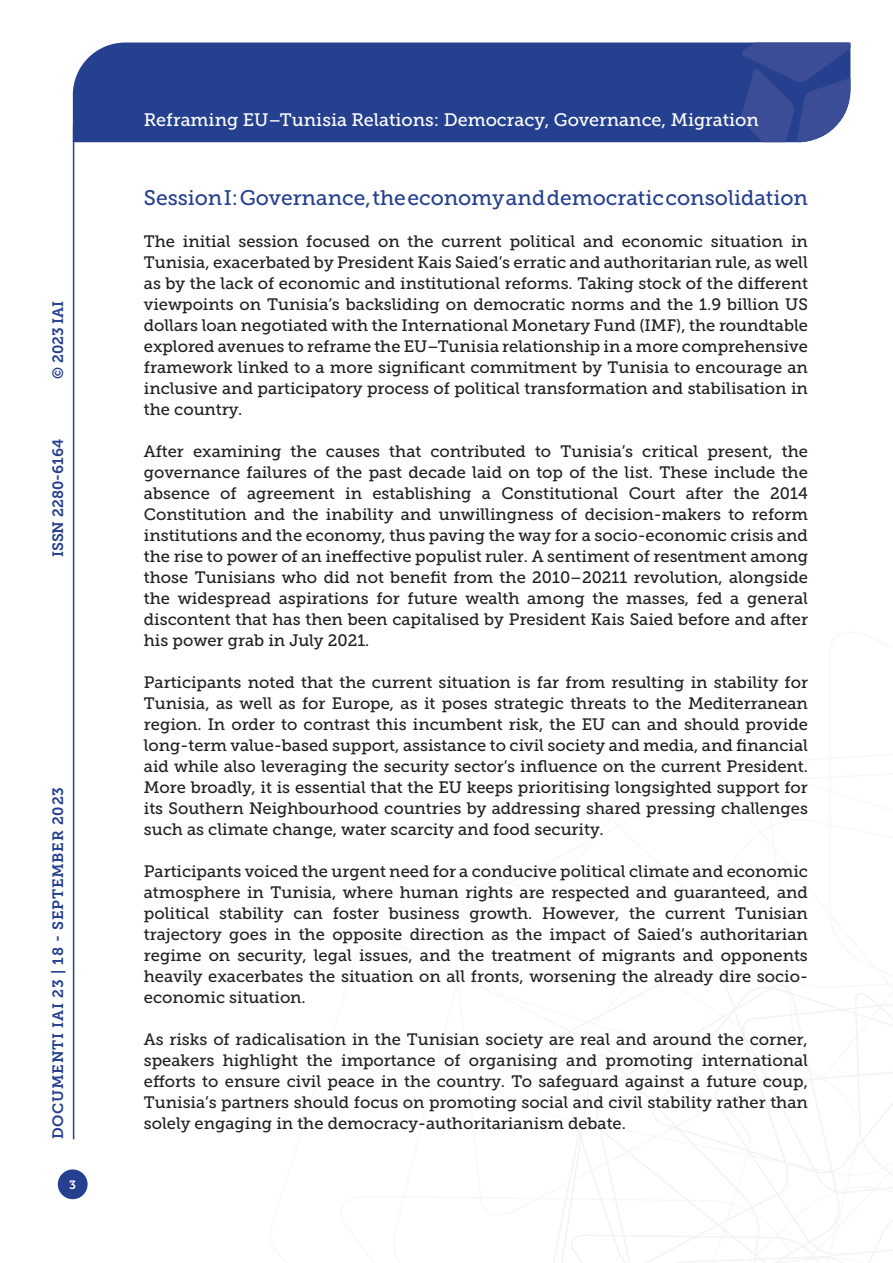
<style>
.page{position:relative;width:893px;height:1263px;background:#fff}
.page>*{position:absolute;margin:0;border:0;box-sizing:border-box;transform-origin:0 0}
.Titolo_paragrafo{font:21px "Museo Slab 500";color:#25408f}
.t1{font:18px "Museo Slab 500";color:#fff}
.Testo{font:16.5px/21px "Museo Slab 500";color:#231f20;text-align:justify}
.t2{font:15px "Museo Slab 700";letter-spacing:.05em;color:#25408f}
.t3{font:15px "Museo Slab 700";color:#25408f}
.t4{font:12px "Museo Slab 700";color:#fff}
</style>
<div class="page">
<svg style="left:553px;top:960px;width:340px;height:303px"></svg>
<div style="left:73px;top:43px;width:668px;height:99px;background:#25408f"></div>
<svg style="left:741px;top:43px;width:109px;height:99px;background:#3f529a"></svg>
<div style="left:58px;top:1169px;width:30px;height:30px;background:#25408f;border-radius:50%"></div>
<hr style="left:73px;top:126px;width:1px;height:1013px;background:#25408f">
<p class="t2" style="left:50px;top:379px;width:80px;rotate:-90deg">© 2023 IAI</p>
<p class="t3" style="left:50px;top:557px;width:120px;rotate:-90deg">ISSN 2280-6164</p>
<p class="t2" style="left:50px;top:1139px;width:354px;rotate:-90deg">DOCUMENTI IAI 23 | 18 - SEPTEMBER 2023</p>
<p class="t4" style="left:69px;top:1178px;width:8px">3</p>
<p class="t1" style="left:144px;top:110px;width:616px">Reframing EU–Tunisia Relations: Democracy, Governance, Migration</p>
<p class="Titolo_paragrafo" style="left:144px;top:186px;width:666px">Session I: Governance, the economy and democratic consolidation</p>
<p class="Testo" style="left:144px;top:231px;width:666px">The initial session focused on the current political and economic situation in Tunisia, exacerbated by President Kais Saied’s erratic and authoritarian rule, as well as by the lack of economic and institutional reforms. Taking stock of the different viewpoints on Tunisia’s backsliding on democratic norms and the 1.9 billion US dollars loan negotiated with the International Monetary Fund (IMF), the roundtable explored avenues to reframe the EU–Tunisia relationship in a more comprehensive framework linked to a more significant commitment by Tunisia to encourage an inclusive and participatory process of political transformation and stabilisation in the country.</p>
<p class="Testo" style="left:144px;top:441px;width:666px">After examining the causes that contributed to Tunisia’s critical present, the governance failures of the past decade laid on top of the list. These include the absence of agreement in establishing a Constitutional Court after the 2014<br>Constitution and the inability and unwillingness of decision-makers to reform institutions and the economy, thus paving the way for a socio-economic crisis and the rise to power of an ineffective populist ruler. A sentiment of resentment among those Tunisians who did not benefit from the 2010–20211 revolution, alongside the widespread aspirations for future wealth among the masses, fed a general discontent that has then been capitalised by President Kais Saied before and after his power grab in July 2021.</p>
<p class="Testo" style="left:144px;top:672px;width:666px">Participants noted that the current situation is far from resulting in stability for Tunisia, as well as for Europe, as it poses strategic threats to the Mediterranean region. In order to contrast this incumbent risk, the EU can and should provide long-term value-based support, assistance to civil society and media, and financial aid while also leveraging the security sector’s influence on the current President.<br>More broadly, it is essential that the EU keeps prioritising longsighted support for its Southern Neighbourhood countries by addressing shared pressing challenges such as climate change, water scarcity and food security.</p>
<p class="Testo" style="left:144px;top:861px;width:666px">Participants voiced the urgent need for a conducive political climate and economic atmosphere in Tunisia, where human rights are respected and guaranteed, and political stability can foster business growth. However, the current Tunisian trajectory goes in the opposite direction as the impact of Saied’s authoritarian regime on security, legal issues, and the treatment of migrants and opponents heavily exacerbates the situation on all fronts, worsening the already dire socio&shy;economic situation.</p>
<p class="Testo" style="left:144px;top:1029px;width:666px">As risks of radicalisation in the Tunisian society are real and around the corner, speakers highlight the importance of organising and promoting international efforts to ensure civil peace in the country. To safeguard against a future coup, Tunisia’s partners should focus on promoting social and civil stability rather than solely engaging in the democracy-authoritarianism debate.</p>
</div>
